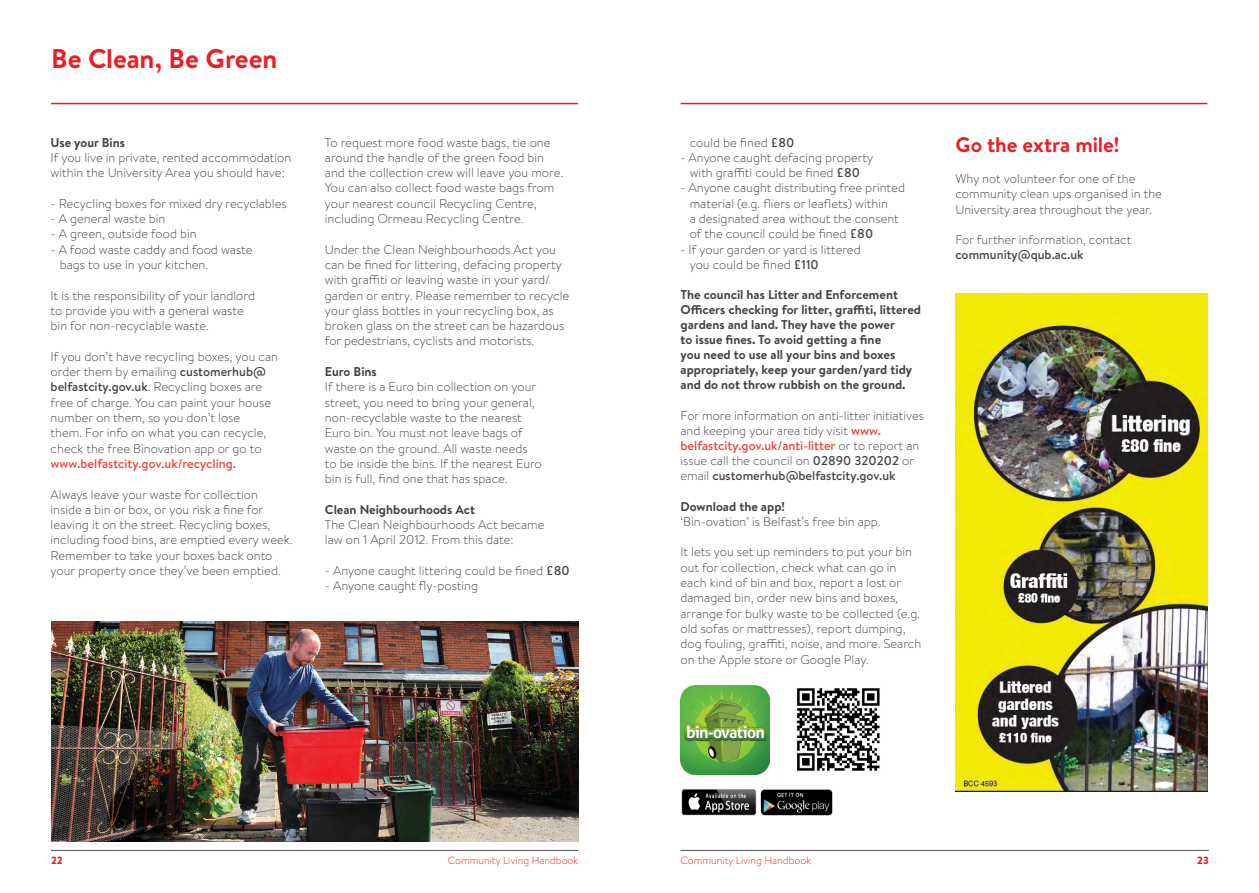
<style>
.page{position:relative;width:1259px;height:893px;background:#fff}
.page>*{position:absolute;margin:0;border:0;box-sizing:border-box;transform-origin:0 0}
.t1{font:700 27px "Brandon Text";color:#ed1d24}
.t2{font:700 21px "Brandon Text";letter-spacing:-.005em;color:#ed1d24}
.t3{font:300 12.75px/15.3px "Brandon Text";color:#414042}
.t4{font:700 12.75px/15px "Brandon Text";color:#414042}
.t5{font:300 10.5px "Brandon Text";color:#ed1d24}
.t6{font:900 10.5px "Brandon Text";color:#ed1d24}
.s1{font-weight:500}
.s2{font-weight:500;color:#ef4130}
</style>
<div class="page">
<hr style="left:51px;top:103px;width:527px;height:1px;background:#ed1d24">
<img style="left:51px;top:621px;width:527px;height:221px">
<hr style="left:680px;top:103px;width:527px;height:1px;background:#ed1d24">
<img style="left:680px;top:685px;width:89px;height:89px">
<img style="left:681px;top:789px;width:152px;height:27px">
<img style="left:955px;top:293px;width:252px;height:499px">
<img style="left:797px;top:688px;width:83px;height:83px">
<hr style="left:51px;top:850px;width:527px;height:1px;background:#54575a">
<hr style="left:680px;top:850px;width:528px;height:1px;background:#54575a">
<p class="t1" style="left:51px;top:40px;width:228px">Be Clean, Be Green</p>
<p class="t4" style="left:51px;top:134px;width:76px">Use your Bins</p>
<p class="t3" style="left:51px;top:149px;width:242px">If you live in private, rented accommodation within the University Area you should have:</p>
<p class="t3" style="left:51px;top:195px;width:238px">- Recycling boxes for mixed dry recyclables</p>
<p class="t3" style="left:51px;top:211px;width:116px">- A general waste bin</p>
<p class="t3" style="left:51px;top:226px;width:148px">- A green, outside food bin</p>
<p class="t3" style="left:60px;top:241px;width:194px;text-indent:-9px">- A food waste caddy and food waste bags to use in your kitchen.</p>
<p class="t3" style="left:51px;top:287px;width:206px">It is the responsibility of your landlord to provide you with a general waste bin for non-recyclable waste.</p>
<p class="t3" style="left:51px;top:348px;width:229px">If you don’t have recycling boxes, you can order them by emailing <span class="s1">customerhub@ belfastcity.gov.uk</span>. Recycling boxes are free of charge. You can paint your house number on them, so you don’t lose<br>them. For info on what you can recycle, check the free Binovation app or go to <span class="s2">www.belfastcity.gov.uk/recycling.</span></p>
<p class="t3" style="left:51px;top:486px;width:243px">Always leave your waste for collection<br>inside a bin or box, or you risk a fine for leaving it on the street. Recycling boxes, including food bins, are emptied every week.<br>Remember to take your boxes back onto your property once they’ve been emptied.</p>
<p class="t3" style="left:325px;top:134px;width:240px">To request more food waste bags, tie one around the handle of the green food bin and the collection crew will leave you more.<br>You can also collect food waste bags from your nearest council Recycling Centre, including Ormeau Recycling Centre.</p>
<p class="t3" style="left:325px;top:241px;width:246px">Under the Clean Neighbourhoods Act you can be fined for littering, defacing property with graffiti or leaving waste in your yard/ garden or entry. Please remember to recycle your glass bottles in your recycling box, as broken glass on the street can be hazardous for pedestrians, cyclists and motorists.</p>
<p class="t4" style="left:325px;top:364px;width:53px">Euro Bins</p>
<p class="t3" style="left:325px;top:379px;width:218px">If there is a Euro bin collection on your street, you need to bring your general, non-recyclable waste to the nearest Euro bin. You must not leave bags of waste on the ground. All waste needs to be inside the bins. If the nearest Euro bin is full, find one that has space.</p>
<p class="t4" style="left:325px;top:501px;width:152px">Clean Neighbourhoods Act</p>
<p class="t3" style="left:325px;top:516px;width:221px">The Clean Neighbourhoods Act became law on 1 April 2012. From this date:</p>
<p class="t3" style="left:325px;top:562px;width:246px">- Anyone caught littering could be fined <span class="s1">£80</span></p>
<p class="t3" style="left:325px;top:577px;width:155px">- Anyone caught fly-posting</p>
<p class="t3" style="left:689px;top:134px;width:106px">could be fined <span class="s1">£80</span></p>
<p class="t3" style="left:680px;top:149px;width:194px;text-align:center">- Anyone caught defacing property with graffiti could be fined <span class="s1">£80</span></p>
<p class="t3" style="left:689px;top:180px;width:217px;text-indent:-9px">- Anyone caught distributing free printed material (e.g. fliers or leaflets) within<br>a designated area without the consent of the council could be fined <span class="s1">£80</span></p>
<p class="t3" style="left:689px;top:241px;width:172px;text-indent:-9px">- If your garden or yard is littered you could be fined <span class="s1">£110</span></p>
<p class="t4" style="left:680px;top:287px;width:242px">The council has Litter and Enforcement Officers checking for litter, graffiti, littered gardens and land. They have the power<br>to issue fines. To avoid getting a fine<br>you need to use all your bins and boxes appropriately, keep your garden/yard tidy and do not throw rubbish on the ground.</p>
<p class="t3" style="left:680px;top:407px;width:245px">For more information on anti-litter initiatives and keeping your area tidy visit <span class="s2">www. belfastcity.gov.uk/anti-litter</span> or to report an issue call the council on <span class="s1">02890 320202</span> or email <span class="s1">customerhub@belfastcity.gov.uk</span></p>
<p class="t4" style="left:680px;top:498px;width:106px">Download the app!</p>
<p class="t3" style="left:680px;top:513px;width:202px">‘Bin-ovation’ is Belfast’s free bin app.</p>
<p class="t3" style="left:680px;top:544px;width:242px">It lets you set up reminders to put your bin out for collection, check what can go in each kind of bin and box, report a lost or damaged bin, order new bins and boxes, arrange for bulky waste to be collected (e.g. old sofas or mattresses), report dumping, dog fouling, graffiti, noise, and more. Search on the Apple store or Google Play.</p>
<p class="t2" style="left:955px;top:130px;width:166px">Go the extra mile!</p>
<p class="t3" style="left:955px;top:170px;width:208px">Why not volunteer for one of the community clean ups organised in the<br>University area throughout the year.</p>
<p class="t3" style="left:955px;top:232px;width:177px">For further information, contact <span class="s1">community@qub.ac.uk</span></p>
<p class="t6" style="left:51px;top:853px;width:13px">22</p>
<p class="t5" style="left:448px;top:853px;width:132px">Community Living Handbook</p>
<p class="t5" style="left:680px;top:853px;width:132px">Community Living Handbook</p>
<p class="t6" style="left:1197px;top:853px;width:13px">23</p>
</div>
